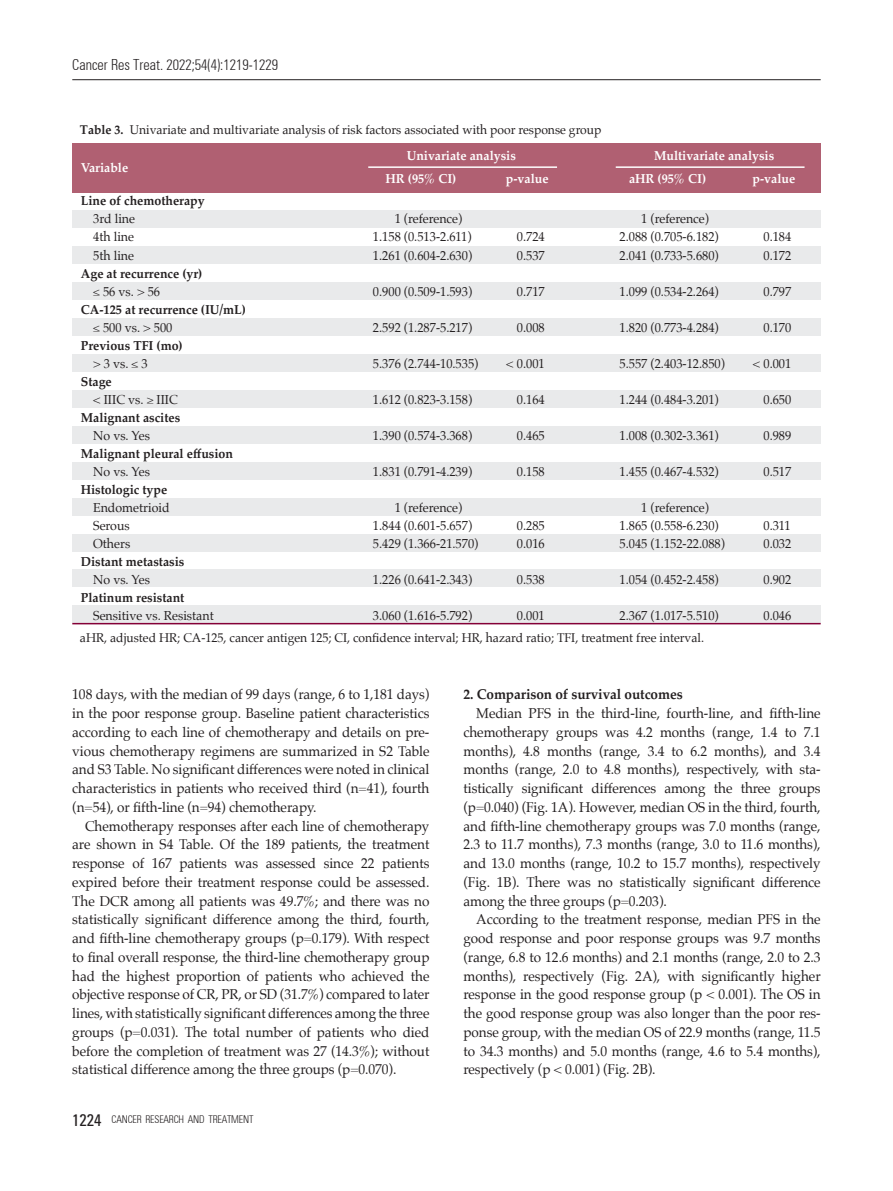
<style>
.page{position:relative;width:893px;height:1191px;background:#fff}
.page>*{position:absolute;margin:0;border:0;box-sizing:border-box;transform-origin:0 0}
.t1{font:300 condensed 15px "Univers";color:#231f20;scale:.95 1}
.t2{font:14.25px/18.8px "Palatino";letter-spacing:-.005em;color:#231f20;text-align:justify;scale:.95 1}
.t3{font:700 14.25px "Palatino";letter-spacing:-.005em;color:#231f20;scale:.95 1}
.t4{font:13.05px "Palatino";color:#231f20;scale:.95 1}
.t5{font:700 13.05px "Palatino";color:#231f20;scale:.95 1}
.t6{font:700 13.05px "Palatino";color:#fff;scale:.95 1}
.t7{font:12.75px "Palatino";color:#231f20;scale:.95 1}
.t8{font:300 condensed 10.5px "Univers";letter-spacing:-.02em;color:#231f20;scale:.95 1}
.s1{font-weight:700}
.s2{font-weight:400;font-size:16.5px}
</style>
<div class="page">
<hr style="left:72px;top:79px;width:749px;height:1px;background:#231f20">
<div style="left:72px;top:143px;width:749px;height:50px;background:#b06072"></div>
<div style="left:72px;top:210px;width:749px;height:17px;background:#e9eaeb"></div>
<div style="left:72px;top:318px;width:749px;height:17px;background:#e9eaeb"></div>
<div style="left:72px;top:498px;width:749px;height:17px;background:#e9eaeb"></div>
<div style="left:72px;top:246px;width:749px;height:17px;background:#e9eaeb"></div>
<div style="left:72px;top:426px;width:749px;height:17px;background:#e9eaeb"></div>
<div style="left:72px;top:354px;width:749px;height:17px;background:#e9eaeb"></div>
<div style="left:72px;top:534px;width:749px;height:17px;background:#e9eaeb"></div>
<div style="left:72px;top:282px;width:749px;height:17px;background:#e9eaeb"></div>
<div style="left:72px;top:462px;width:749px;height:17px;background:#e9eaeb"></div>
<div style="left:72px;top:390px;width:749px;height:17px;background:#e9eaeb"></div>
<div style="left:72px;top:570px;width:749px;height:17px;background:#e9eaeb"></div>
<div style="left:72px;top:606px;width:749px;height:17px;background:#e9eaeb"></div>
<hr style="left:72px;top:623px;width:749px;height:1px;background:#840037">
<hr style="left:368px;top:166px;width:189px;height:2px;background:#fff">
<hr style="left:616px;top:166px;width:188px;height:2px;background:#fff">
<p class="t1" style="left:72px;top:55px;width:218px">Cancer Res Treat. 2022;54(4):1219-1229</p>
<p class="t7" style="left:80px;top:119px;width:550px"><span class="s1">Table 3.</span> Univariate and multivariate analysis of risk factors associated with poor response group</p>
<p class="t6" style="left:81px;top:156px;width:52px">Variable</p>
<p class="t6" style="left:407px;top:145px;width:116px">Univariate analysis</p>
<p class="t6" style="left:654px;top:145px;width:128px">Multivariate analysis</p>
<p class="t6" style="left:385px;top:167px;width:76px">HR (95% CI)</p>
<p class="t6" style="left:506px;top:167px;width:46px">p-value</p>
<p class="t6" style="left:629px;top:167px;width:83px">aHR (95% CI)</p>
<p class="t6" style="left:753px;top:167px;width:46px">p-value</p>
<p class="t5" style="left:81px;top:190px;width:132px">Line of chemotherapy</p>
<p class="t4" style="left:93px;top:208px;width:46px">3rd line</p>
<p class="t4" style="left:395px;top:208px;width:73px">1 (reference)</p>
<p class="t4" style="left:641px;top:208px;width:73px">1 (reference)</p>
<p class="t4" style="left:93px;top:226px;width:45px">4th line</p>
<p class="t4" style="left:373px;top:226px;width:105px">1.158 (0.513-2.611)</p>
<p class="t4" style="left:517px;top:226px;width:31px">0.724</p>
<p class="t4" style="left:620px;top:226px;width:106px">2.088 (0.705-6.182)</p>
<p class="t4" style="left:763px;top:226px;width:31px">0.184</p>
<p class="t4" style="left:93px;top:244px;width:45px">5th line</p>
<p class="t4" style="left:373px;top:244px;width:106px">1.261 (0.604-2.630)</p>
<p class="t4" style="left:517px;top:244px;width:31px">0.537</p>
<p class="t4" style="left:620px;top:244px;width:106px">2.041 (0.733-5.680)</p>
<p class="t4" style="left:763px;top:244px;width:31px">0.172</p>
<p class="t5" style="left:81px;top:262px;width:129px">Age at recurrence (yr)</p>
<p class="t4" style="left:93px;top:280px;width:72px">≤ 56 vs. &gt; 56</p>
<p class="t4" style="left:373px;top:280px;width:106px">0.900 (0.509-1.593)</p>
<p class="t4" style="left:517px;top:280px;width:31px">0.717</p>
<p class="t4" style="left:620px;top:280px;width:106px">1.099 (0.534-2.264)</p>
<p class="t4" style="left:763px;top:280px;width:31px">0.797</p>
<p class="t5" style="left:81px;top:298px;width:175px">CA-125 at recurrence (IU/mL)</p>
<p class="t4" style="left:93px;top:316px;width:85px">≤ 500 vs. &gt; 500</p>
<p class="t4" style="left:373px;top:316px;width:106px">2.592 (1.287-5.217)</p>
<p class="t4" style="left:517px;top:316px;width:31px">0.008</p>
<p class="t4" style="left:620px;top:316px;width:106px">1.820 (0.773-4.284)</p>
<p class="t4" style="left:763px;top:316px;width:31px">0.170</p>
<p class="t5" style="left:81px;top:334px;width:109px">Previous TFI (mo)</p>
<p class="t4" style="left:93px;top:352px;width:59px">&gt; 3 vs. ≤ 3</p>
<p class="t4" style="left:373px;top:352px;width:112px">5.376 (2.744-10.535)</p>
<p class="t4" style="left:506px;top:352px;width:42px">&lt; 0.001</p>
<p class="t4" style="left:620px;top:352px;width:112px">5.557 (2.403-12.850)</p>
<p class="t4" style="left:753px;top:352px;width:42px">&lt; 0.001</p>
<p class="t5" style="left:81px;top:370px;width:34px">Stage</p>
<p class="t4" style="left:93px;top:388px;width:91px">&lt; IIIC vs. ≥ IIIC</p>
<p class="t4" style="left:373px;top:388px;width:106px">1.612 (0.823-3.158)</p>
<p class="t4" style="left:517px;top:388px;width:31px">0.164</p>
<p class="t4" style="left:620px;top:388px;width:106px">1.244 (0.484-3.201)</p>
<p class="t4" style="left:763px;top:388px;width:31px">0.650</p>
<p class="t5" style="left:81px;top:406px;width:106px">Malignant ascites</p>
<p class="t4" style="left:93px;top:424px;width:61px">No vs. Yes</p>
<p class="t4" style="left:373px;top:424px;width:106px">1.390 (0.574-3.368)</p>
<p class="t4" style="left:517px;top:424px;width:31px">0.465</p>
<p class="t4" style="left:620px;top:424px;width:106px">1.008 (0.302-3.361)</p>
<p class="t4" style="left:763px;top:424px;width:31px">0.989</p>
<p class="t5" style="left:81px;top:442px;width:162px">Malignant pleural effusion</p>
<p class="t4" style="left:93px;top:460px;width:61px">No vs. Yes</p>
<p class="t4" style="left:373px;top:460px;width:106px">1.831 (0.791-4.239)</p>
<p class="t4" style="left:517px;top:460px;width:31px">0.158</p>
<p class="t4" style="left:620px;top:460px;width:106px">1.455 (0.467-4.532)</p>
<p class="t4" style="left:763px;top:460px;width:31px">0.517</p>
<p class="t5" style="left:81px;top:478px;width:92px">Histologic type</p>
<p class="t4" style="left:93px;top:496px;width:82px">Endometrioid</p>
<p class="t4" style="left:395px;top:496px;width:73px">1 (reference)</p>
<p class="t4" style="left:641px;top:496px;width:73px">1 (reference)</p>
<p class="t4" style="left:93px;top:514px;width:40px">Serous</p>
<p class="t4" style="left:373px;top:514px;width:106px">1.844 (0.601-5.657)</p>
<p class="t4" style="left:517px;top:514px;width:31px">0.285</p>
<p class="t4" style="left:620px;top:514px;width:106px">1.865 (0.558-6.230)</p>
<p class="t4" style="left:763px;top:514px;width:30px">0.311</p>
<p class="t4" style="left:93px;top:532px;width:41px">Others</p>
<p class="t4" style="left:373px;top:532px;width:112px">5.429 (1.366-21.570)</p>
<p class="t4" style="left:517px;top:532px;width:31px">0.016</p>
<p class="t4" style="left:620px;top:532px;width:112px">5.045 (1.152-22.088)</p>
<p class="t4" style="left:763px;top:532px;width:31px">0.032</p>
<p class="t5" style="left:81px;top:550px;width:111px">Distant metastasis</p>
<p class="t4" style="left:93px;top:568px;width:61px">No vs. Yes</p>
<p class="t4" style="left:373px;top:568px;width:106px">1.226 (0.641-2.343)</p>
<p class="t4" style="left:517px;top:568px;width:31px">0.538</p>
<p class="t4" style="left:620px;top:568px;width:106px">1.054 (0.452-2.458)</p>
<p class="t4" style="left:763px;top:568px;width:31px">0.902</p>
<p class="t5" style="left:81px;top:586px;width:111px">Platinum resistant</p>
<p class="t4" style="left:93px;top:604px;width:128px">Sensitive vs. Resistant</p>
<p class="t4" style="left:373px;top:604px;width:106px">3.060 (1.616-5.792)</p>
<p class="t4" style="left:517px;top:604px;width:31px">0.001</p>
<p class="t4" style="left:620px;top:604px;width:106px">2.367 (1.017-5.510)</p>
<p class="t4" style="left:763px;top:604px;width:31px">0.046</p>
<p class="t7" style="left:80px;top:627px;width:658px">aHR, adjusted HR; CA-125, cancer antigen 125; CI, confidence interval; HR, hazard ratio; TFI, treatment free interval.</p>
<p class="t2" style="left:72px;top:685px;width:377px">108 days, with the median of 99 days (range, 6 to 1,181 days) in the poor response group. Baseline patient characteristics according to each line of chemotherapy and details on pre&shy;vious chemotherapy regimens are summarized in S2 Table and S3 Table. No significant differences were noted in clinical characteristics in patients who received third (n=41), fourth (n=54), or fifth-line (n=94) chemotherapy.</p>
<p class="t2" style="left:72px;top:816px;width:377px;text-indent:13px">Chemotherapy responses after each line of chemotherapy are shown in S4 Table. Of the 189 patients, the treatment response of 167 patients was assessed since 22 patients expired before their treatment response could be assessed.<br>The DCR among all patients was 49.7%; and there was no statistically significant difference among the third, fourth, and fifth-line chemotherapy groups (p=0.179). With respect to final overall response, the third-line chemotherapy group had the highest proportion of patients who achieved the objective response of CR, PR, or SD (31.7%) compared to later lines, with statistically significant differences among the three groups (p=0.031). The total number of patients who died before the completion of treatment was 27 (14.3%); without statistical difference among the three groups (p=0.070).</p>
<p class="t8" style="left:72px;top:1113px;width:192px"><span class="s2">1224</span> CANCER RESEARCH AND TREATMENT</p>
<p class="t3" style="left:463px;top:682px;width:232px">2. Comparison of survival outcomes</p>
<p class="t2" style="left:463px;top:703px;width:377px;text-indent:13px">Median PFS in the third-line, fourth-line, and fifth-line chemotherapy groups was 4.2 months (range, 1.4 to 7.1 months), 4.8 months (range, 3.4 to 6.2 months), and 3.4 months (range, 2.0 to 4.8 months), respectively, with sta&shy;tistically significant differences among the three groups (p=0.040) (Fig. 1A). However, median OS in the third, fourth, and fifth-line chemotherapy groups was 7.0 months (range, 2.3 to 11.7 months), 7.3 months (range, 3.0 to 11.6 months), and 13.0 months (range, 10.2 to 15.7 months), respectively (Fig. 1B). There was no statistically significant difference among the three groups (p=0.203).</p>
<p class="t2" style="left:463px;top:910px;width:377px;text-indent:13px">According to the treatment response, median PFS in the good response and poor response groups was 9.7 months (range, 6.8 to 12.6 months) and 2.1 months (range, 2.0 to 2.3 months), respectively (Fig. 2A), with significantly higher response in the good response group (p &lt; 0.001). The OS in the good response group was also longer than the poor res&shy;ponse group, with the median OS of 22.9 months (range, 11.5 to 34.3 months) and 5.0 months (range, 4.6 to 5.4 months), respectively (p &lt; 0.001) (Fig. 2B).</p>
</div>
